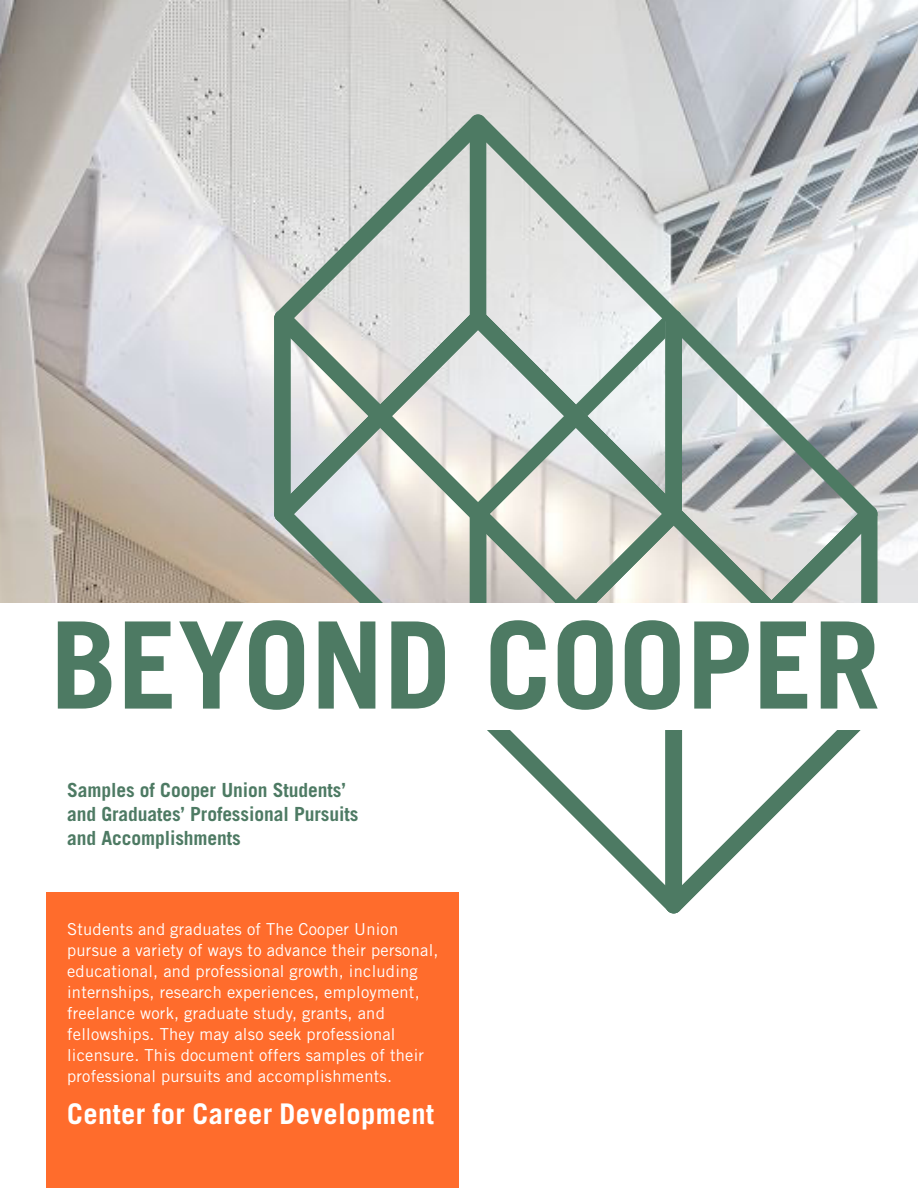
<style>
.page{position:relative;width:918px;height:1188px;background:#fff}
.page>*{position:absolute;margin:0;border:0;box-sizing:border-box;transform-origin:0 0}
.t1{font:700 120.75px "Trade Gothic";color:#4d7a63}
.t2{font:700 28.5px "Trade Gothic";letter-spacing:.015em;color:#fff}
.t3{font:700 19.5px "Trade Gothic";letter-spacing:-.005em;color:#4d7a63}
.t4{font:16.5px/21px "Trade Gothic";letter-spacing:.015em;color:#fff}
</style>
<div class="page">
<img style="left:0;top:0;width:918px;height:603px">
<svg style="left:274px;top:114px;width:196px;height:195px;background:#ccd1cd"></svg>
<svg style="left:470px;top:114px;width:212px;height:196px;background:#c3cbc7"></svg>
<svg style="left:274px;top:523px;width:196px;height:80px;background:#c3c2bb"></svg>
<svg style="left:274px;top:309px;width:98px;height:214px;background:#afbfb7"></svg>
<svg style="left:372px;top:309px;width:212px;height:214px;background:#c7cec7"></svg>
<svg style="left:470px;top:310px;width:408px;height:603px"></svg>
<div style="left:46px;top:892px;width:413px;height:296px;background:#ff6c2c"></div>
<div style="left:0;top:604px;width:918px;height:126px;background:#fff"></div>
<p class="t1" style="left:50px;top:591px;width:832px">BEYOND COOPER</p>
<p class="t3" style="left:67px;top:778px;width:280px">Samples of Cooper Union Students’</p>
<p class="t3" style="left:67px;top:802px;width:293px">and Graduates’ Professional Pursuits</p>
<p class="t3" style="left:67px;top:826px;width:175px">and Accomplishments</p>
<p class="t4" style="left:67px;top:918px;width:373px">Students and graduates of The Cooper Union pursue a variety of ways to advance their personal, educational, and professional growth, including internships, research experiences, employment, freelance work, graduate study, grants, and fellowships. They may also seek professional licensure. This document offers samples of their professional pursuits and accomplishments.</p>
<p class="t2" style="left:67px;top:1096px;width:369px">Center for Career Development</p>
</div>
